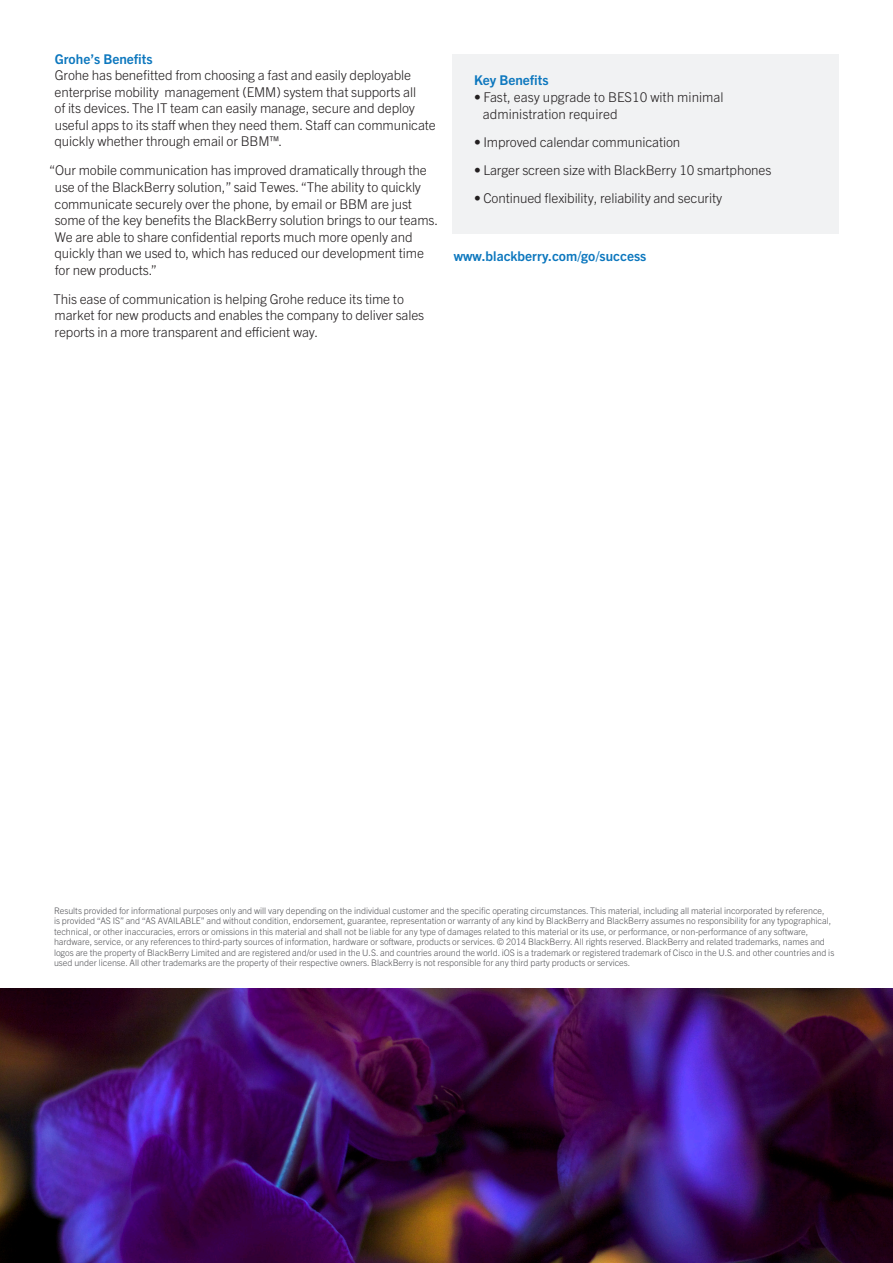
<style>
.page{position:relative;width:893px;height:1263px;background:#fff}
.page>*{position:absolute;margin:0;border:0;box-sizing:border-box;transform-origin:0 0}
.t1{font:300 13.5px/16.5px "Trade Gothic Next LT Pro";letter-spacing:-.01em;color:#231f20}
.t2{font:700 13.5px "Trade Gothic Next LT Pro";color:#0c77be}
.Body_copy{font:300 9px/10.5px "Trade Gothic Next LT Pro";letter-spacing:-.005em;color:#55565a}
</style>
<div class="page">
<img style="left:0;top:989px;width:893px;height:274px">
<div style="left:453px;top:54px;width:386px;height:180px;background:#f1f2f3"></div>
<p class="t2" style="left:55px;top:49px;width:99px">Grohe’s Benefits</p>
<p class="t1" style="left:55px;top:66px;width:383px">Grohe has benefitted from choosing a fast and easily deployable enterprise mobility management (EMM) system that supports all<br>of its devices. The IT team can easily manage, secure and deploy useful apps to its staff when they need them. Staff can communicate quickly whether through email or BBM™.</p>
<p class="t1" style="left:55px;top:161px;width:385px;text-indent:-6px">“Our mobile communication has improved dramatically through the use of the BlackBerry solution,” said Tewes. “The ability to quickly communicate securely over the phone, by email or BBM are just some of the key benefits the BlackBerry solution brings to our teams.<br>We are able to share confidential reports much more openly and quickly than we used to, which has reduced our development time for new products.”</p>
<p class="t1" style="left:53px;top:290px;width:372px">This ease of communication is helping Grohe reduce its time to market for new products and enables the company to deliver sales reports in a more transparent and efficient way.</p>
<p class="t2" style="left:474px;top:71px;width:76px">Key Benefits</p>
<p class="t1" style="left:483px;top:88px;width:242px;line-height:17.2px;text-indent:-9px">• Fast, easy upgrade to BES10 with minimal administration required</p>
<p class="t1" style="left:474px;top:133px;width:208px">• Improved calendar communication</p>
<p class="t1" style="left:474px;top:161px;width:299px">• Larger screen size with BlackBerry 10 smartphones</p>
<p class="t1" style="left:474px;top:189px;width:250px">• Continued flexibility, reliability and security</p>
<p class="t2" style="left:454px;top:247px;width:194px">www.blackberry.com/go/success</p>
<p class="Body_copy" style="left:54px;top:905px;width:782px">Results provided for informational purposes only and will vary depending on the individual customer and the specific operating circumstances. This material, including all material incorporated by reference,<br>is provided “AS IS” and “AS AVAILABLE” and without condition, endorsement, guarantee, representation or warranty of any kind by BlackBerry and BlackBerry assumes no responsibility for any typographical, technical, or other inaccuracies, errors or omissions in this material and shall not be liable for any type of damages related to this material or its use, or performance, or non-performance of any software, hardware, service, or any references to third-party sources of information, hardware or software, products or services. © 2014 BlackBerry. All rights reserved. BlackBerry and related trademarks, names and logos are the property of BlackBerry Limited and are registered and/or used in the U.S. and countries around the world. iOS is a trademark or registered trademark of Cisco in the U.S. and other countries and is used under license. All other trademarks are the property of their respective owners. BlackBerry is not responsible for any third party products or services.</p>
</div>
